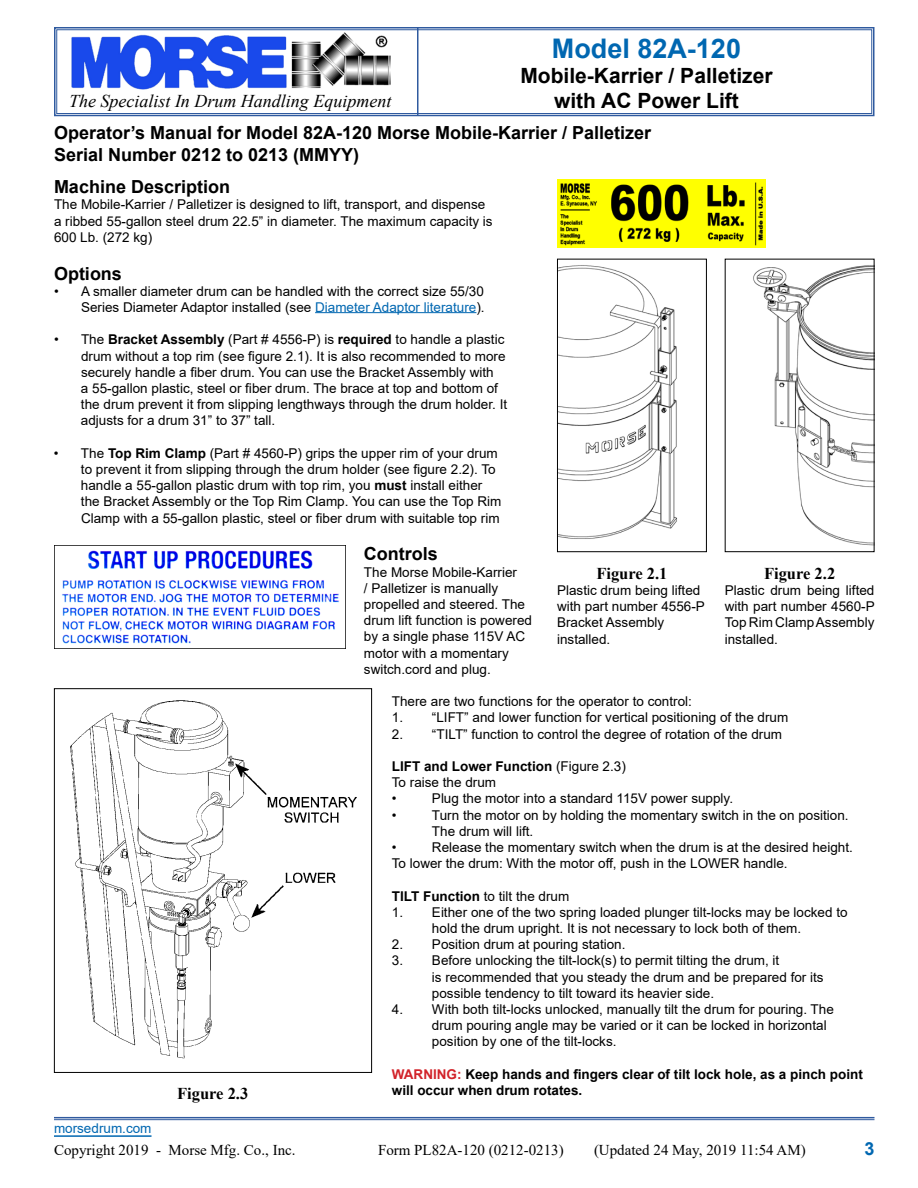
<style>
.page{position:relative;width:918px;height:1188px;background:#fff}
.page>*{position:absolute;margin:0;border:0;box-sizing:border-box;transform-origin:0 0}
.t1{font:700 27px "Arial";color:#0067b1}
.t2{font:700 21px/25.2px "Arial";color:#000;text-align:center}
.t3{font:700 18px/21.6px "Arial";color:#000}
.t4{font:italic 18px "Times New Roman";color:#000}
.t5{font:700 18px "Arial";color:#0067b1}
.t6{font:700 16.5px "Times New Roman";color:#000}
.t7{font:15px "Times New Roman";color:#000}
.t8{font:13.5px/16.2px "Arial";color:#000}
.t9{font:700 13.5px/16.2px "Arial";color:#000}
.t10{font:13.5px "Arial";color:#0067b1}
.s1{color:#0067b1}
.s2{font-weight:700}
.s3{color:#d2232a}
</style>
<div class="page">
<svg style="left:54px;top:27px;width:821px;height:90px"></svg>
<div style="left:56px;top:29px;width:816px;height:85px;border:1px solid #2f5a9f"></div>
<hr style="left:417px;top:28px;width:1px;height:88px;background:#2f5a9f">
<hr style="left:54px;top:1135px;width:98px;height:2px;background:#0067b1">
<hr style="left:54px;top:1117px;width:820px;height:1px;background:#2f5a9f">
<hr style="left:54px;top:1119px;width:820px;height:1px;background:#2f5a9f">
<hr style="left:315px;top:312px;width:161px;height:1px;background:#0067b1">
<img style="left:557px;top:180px;width:209px;height:68px">
<img style="left:559px;top:265px;width:118px;height:274px">
<div style="left:557px;top:259px;width:150px;height:293px;border:1px solid #000"></div>
<img style="left:753px;top:265px;width:119px;height:281px">
<img style="left:70px;top:700px;width:287px;height:359px">
<div style="left:54px;top:688px;width:318px;height:385px;border:1px solid #000"></div>
<img style="left:54px;top:545px;width:292px;height:104px">
<h1 class="t1" style="left:552px;top:29px;width:191px">Model 82A-120</h1>
<h2 class="t2" style="left:520px;top:63px;width:254px">Mobile-Karrier / Palletizer with AC Power Lift</h2>
<h3 class="t3" style="left:54px;top:122px;width:599px">Operator’s Manual for Model 82A-120 Morse Mobile-Karrier / Palletizer<br>Serial Number 0212 to 0213 (MMYY)</h3>
<h3 class="t4" style="left:69px;top:89px;width:324px">The Specialist In Drum Handling Equipment</h3>
<h3 class="t3" style="left:54px;top:176px;width:178px">Machine Description</h3>
<p class="t8" style="left:54px;top:196px;width:440px">The Mobile-Karrier / Palletizer is designed to lift, transport, and dispense a ribbed 55-gallon steel drum 22.5” in diameter. The maximum capacity is<br>600 Lb. (272 kg)</p>
<h3 class="t3" style="left:54px;top:263px;width:70px">Options</h3>
<p class="t8" style="left:54px;top:283px;width:432px;text-align:right">• A smaller diameter drum can be handled with the correct size 55/30<br>Series Diameter Adaptor installed (see <span class="s1">Diameter Adaptor literature</span>).</p>
<p class="t8" style="left:81px;top:331px;width:428px;text-indent:-27px">• The <span class="s2">Bracket Assembly</span> (Part # 4556-P) is <span class="s2">required</span> to handle a plastic drum without a top rim (see figure 2.1). It is also recommended to more securely handle a fiber drum. You can use the Bracket Assembly with<br>a 55-gallon plastic, steel or fiber drum. The brace at top and bottom of the drum prevent it from slipping lengthways through the drum holder. It adjusts for a drum 31” to 37” tall.</p>
<p class="t8" style="left:81px;top:445px;width:422px;text-indent:-27px">• The <span class="s2">Top Rim Clamp</span> (Part # 4560-P) grips the upper rim of your drum to prevent it from slipping through the drum holder (see figure 2.2). To handle a 55-gallon plastic drum with top rim, you <span class="s2">must</span> install either the Bracket Assembly or the Top Rim Clamp. You can use the Top Rim Clamp with a 55-gallon plastic, steel or fiber drum with suitable top rim</p>
<h3 class="t3" style="left:364px;top:543px;width:75px">Controls</h3>
<p class="t8" style="left:364px;top:564px;width:170px">The Morse Mobile-Karrier<br>/ Palletizer is manually propelled and steered. The drum lift function is powered by a single phase 115V AC motor with a momentary switch.cord and plug.</p>
<p class="t8" style="left:392px;top:693px;width:302px">There are two functions for the operator to control:</p>
<p class="t8" style="left:392px;top:709px;width:398px">1. “LIFT” and lower function for vertical positioning of the drum</p>
<p class="t8" style="left:392px;top:726px;width:392px">2. “TILT” function to control the degree of rotation of the drum</p>
<p class="t8" style="left:392px;top:758px;width:236px"><span class="s2">LIFT and Lower Function</span> (Figure 2.3)<br>To raise the drum<br>•</p>
<p class="t6" style="left:596px;top:561px;width:73px">Figure 2.1</p>
<p class="t8" style="left:557px;top:582px;width:149px">Plastic drum being lifted with part number 4556-P<br>Bracket Assembly installed.</p>
<p class="t6" style="left:764px;top:561px;width:73px">Figure 2.2</p>
<p class="t8" style="left:725px;top:582px;width:151px;text-align:justify">Plastic drum being lifted with part number 4560-P Top Rim Clamp Assembly installed.</p>
<p class="t8" style="left:432px;top:790px;width:303px">Plug the motor into a standard 115V power supply.</p>
<p class="t6" style="left:177px;top:1081px;width:73px">Figure 2.3</p>
<p class="t8" style="left:392px;top:807px;width:6px">•</p>
<p class="t8" style="left:432px;top:807px;width:418px">Turn the motor on by holding the momentary switch in the on position.<br>The drum will lift.</p>
<p class="t8" style="left:392px;top:839px;width:6px">•</p>
<p class="t8" style="left:392px;top:839px;width:463px;text-indent:40px">Release the momentary switch when the drum is at the desired height.<br>To lower the drum: With the motor off, push in the LOWER handle.</p>
<p class="t8" style="left:392px;top:888px;width:179px"><span class="s2">TILT Function</span> to tilt the drum</p>
<p class="t8" style="left:392px;top:904px;width:457px;text-align:center">1. Either one of the two spring loaded plunger tilt-locks may be locked to hold the drum upright. It is not necessary to lock both of them.</p>
<p class="t8" style="left:392px;top:936px;width:235px">2. Position drum at pouring station.</p>
<p class="t8" style="left:432px;top:952px;width:393px;text-indent:-40px">3. Before unlocking the tilt-lock(s) to permit tilting the drum, it<br>is recommended that you steady the drum and be prepared for its possible tendency to tilt toward its heavier side.</p>
<p class="t8" style="left:432px;top:1001px;width:403px;text-indent:-40px">4. With both tilt-locks unlocked, manually tilt the drum for pouring. The drum pouring angle may be varied or it can be locked in horizontal position by one of the tilt-locks.</p>
<p class="t9" style="left:392px;top:1066px;width:473px"><span class="s3">WARNING:</span> Keep hands and fingers clear of tilt lock hole, as a pinch point will occur when drum rotates.</p>
<p class="t10" style="left:54px;top:1119px;width:99px">morsedrum.com</p>
<p class="t7" style="left:54px;top:1139px;width:243px">Copyright 2019 - Morse Mfg. Co., Inc.</p>
<p class="t7" style="left:378px;top:1139px;width:187px">Form PL82A-120 (0212-0213)</p>
<p class="t7" style="left:594px;top:1139px;width:213px">(Updated 24 May, 2019 11:54 AM)</p>
<h3 class="t5" style="left:864px;top:1136px;width:12px">3</h3>
</div>
